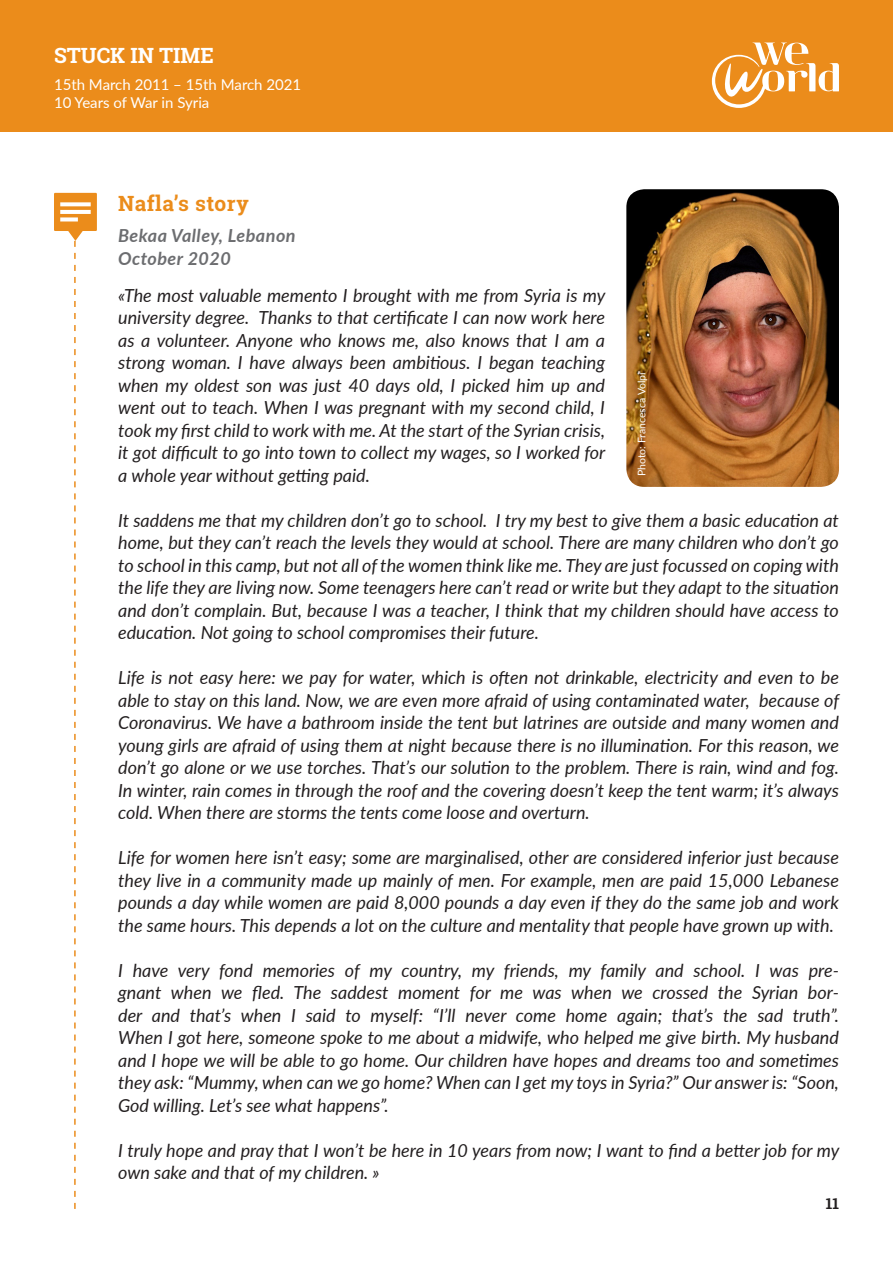
<style>
.page{position:relative;width:893px;height:1263px;background:#fff}
.page>*{position:absolute;margin:0;border:0;box-sizing:border-box;transform-origin:0 0}
.titolo_tabella-box{font:700 21px "Roboto Slab";letter-spacing:.025em;color:#eb8c1b}
.t1{font:700 21px "Roboto Slab";color:#fff}
.testo{font:italic 18px/22.5px "Lato";color:#231f20;text-align:justify}
.sottotitolo_tabella{font:italic 700 18px/22.5px "Lato";letter-spacing:.025em;color:#6c6d70}
.t2{font:15px/18px "Lato";color:#fff}
.t3{font:700 15px "Roboto Slab";color:#231f20}
.t4{font:10.5px "Lato";color:#fff}
</style>
<div class="page">
<div style="left:0;top:0;width:893px;height:132px;background:#eb8c1b"></div>
<svg style="left:712px;top:43px;width:127px;height:65px"></svg>
<svg style="left:54px;top:193px;width:43px;height:1016px"></svg>
<img style="left:626px;top:189px;width:213px;height:298px">
<p class="t1" style="left:54px;top:41px;width:161px">STUCK IN TIME</p>
<p class="t2" style="left:54px;top:75px;width:249px">15th March 2011 – 15th March 2021<br>10 Years of War in Syria</p>
<p class="titolo_tabella-box" style="left:118px;top:189px;width:132px">Nafla’s story</p>
<p class="sottotitolo_tabella" style="left:118px;top:224px;width:179px">Bekaa Valley, Lebanon<br>October 2020</p>
<p class="testo" style="left:118px;top:283px;width:489px">«The most valuable memento I brought with me from Syria is my university degree. Thanks to that certificate I can now work here as a volunteer. Anyone who knows me, also knows that I am a strong woman. I have always been ambitious. I began teaching when my oldest son was just 40 days old, I picked him up and went out to teach. When I was pregnant with my second child, I took my first child to work with me. At the start of the Syrian crisis, it got difficult to go into town to collect my wages, so I worked for a whole year without getting paid.</p>
<p class="testo" style="left:118px;top:508px;width:722px">It saddens me that my children don’t go to school. I try my best to give them a basic education at home, but they can’t reach the levels they would at school. There are many children who don’t go to school in this camp, but not all of the women think like me. They are just focussed on coping with the life they are living now. Some teenagers here can’t read or write but they adapt to the situation and don’t complain. But, because I was a teacher, I think that my children should have access to education. Not going to school compromises their future.</p>
<p class="testo" style="left:118px;top:665px;width:722px">Life is not easy here: we pay for water, which is often not drinkable, electricity and even to be able to stay on this land. Now, we are even more afraid of using contaminated water, because of Coronavirus. We have a bathroom inside the tent but latrines are outside and many women and young girls are afraid of using them at night because there is no illumination. For this reason, we don’t go alone or we use torches. That’s our solution to the problem. There is rain, wind and fog.<br>In winter, rain comes in through the roof and the covering doesn’t keep the tent warm; it’s always cold. When there are storms the tents come loose and overturn.</p>
<p class="testo" style="left:118px;top:845px;width:722px">Life for women here isn’t easy; some are marginalised, other are considered inferior just because they live in a community made up mainly of men. For example, men are paid 15,000 Lebanese pounds a day while women are paid 8,000 pounds a day even if they do the same job and work the same hours. This depends a lot on the culture and mentality that people have grown up with.</p>
<p class="testo" style="left:118px;top:958px;width:722px">I have very fond memories of my country, my friends, my family and school. I was pre&shy;gnant when we fled. The saddest moment for me was when we crossed the Syrian bor&shy;der and that’s when I said to myself: “I’ll never come home again; that’s the sad truth”.<br>When I got here, someone spoke to me about a midwife, who helped me give birth. My husband and I hope we will be able to go home. Our children have hopes and dreams too and sometimes they ask: “Mummy, when can we go home? When can I get my toys in Syria?” Our answer is: “Soon, God willing. Let’s see what happens”.</p>
<p class="testo" style="left:118px;top:1138px;width:723px">I truly hope and pray that I won’t be here in 10 years from now; I want to find a better job for my own sake and that of my children. »</p>
<p class="t4" style="left:634px;top:476px;width:105px;rotate:-90deg">Photo: Francesca Volpi</p>
<p class="t3" style="left:826px;top:1193px;width:15px">11</p>
</div>
